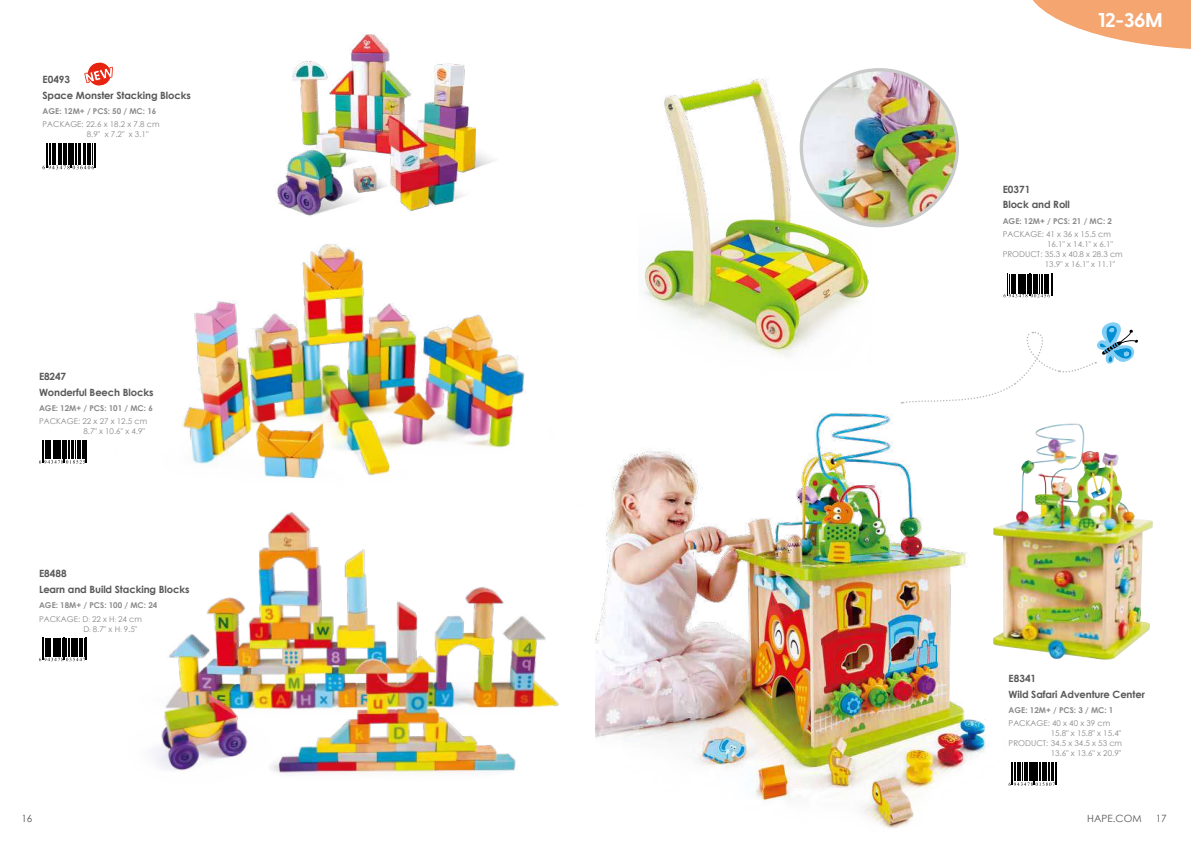
<style>
.page{position:relative;width:1191px;height:842px;background:#fff}
.page>*{position:absolute;margin:0;border:0;box-sizing:border-box;transform-origin:0 0}
.t1{font:700 20px "Greycliff CF";color:#fff}
.t2{font:700 10px/15.7px "Century Gothic";letter-spacing:-.01em;color:#595757}
.t3{font:10px "Century Gothic";color:#595757}
.t4{font:8px/10.1px "Century Gothic";color:#898989;text-align:right}
.t5{font:700 8px/13.1px "Century Gothic";color:#898989}
.s1{font-weight:400}
.s2{font-family:"Adobe Song Std";font-weight:300}
</style>
<div class="page">
<img style="left:153px;top:532px;width:407px;height:241px">
<img style="left:181px;top:244px;width:344px;height:288px">
<svg style="left:39px;top:638px;width:48px;height:23px"></svg>
<svg style="left:39px;top:440px;width:48px;height:24px"></svg>
<svg style="left:43px;top:143px;width:53px;height:26px"></svg>
<img style="left:277px;top:34px;width:218px;height:182px">
<img style="left:644px;top:68px;width:264px;height:287px">
<svg style="left:1003px;top:274px;width:50px;height:23px"></svg>
<img style="left:595px;top:413px;width:391px;height:415px">
<img style="left:993px;top:424px;width:160px;height:236px">
<svg style="left:1008px;top:762px;width:49px;height:24px"></svg>
<img style="left:801px;top:70px;width:156px;height:156px;border-radius:78px">
<div style="left:799px;top:68px;width:160px;height:159px;border:3px solid #c9caca;border-radius:50%"></div>
<svg style="left:901px;top:322px;width:237px;height:82px"></svg>
<svg style="left:84px;top:62px;width:29px;height:24px"></svg>
<svg style="left:1033px;top:0;width:158px;height:49px"></svg>
<p class="t2" style="left:43px;top:71px;width:150px">E0493<br>Space Monster Stacking Blocks</p>
<p class="t5" style="left:43px;top:104px;width:115px">AGE: 12M+ / PCS: 50 / MC: 16</p>
<p class="t4" style="left:87px;top:119px;width:74px;text-align:left;text-indent:-44px">PACKAGE: 22.6 x 18.2 x 7.8 cm<br>8.9" x 7.2" x 3.1"</p>
<p class="t2" style="left:39px;top:368px;width:116px">E8247<br>Wonderful Beech Blocks</p>
<p class="t5" style="left:39px;top:401px;width:115px">AGE: 12M+ / PCS: 101 / MC: 6</p>
<p class="t4" style="left:39px;top:416px;width:110px">PACKAGE: 22 x 27 x 12.5 cm<br>8.7" x 10.6" x 4.9"</p>
<p class="t2" style="left:39px;top:565px;width:152px">E8488<br>Learn and Build Stacking Blocks</p>
<p class="t5" style="left:39px;top:599px;width:120px">AGE: 18M+ / PCS: 100 / MC: 24<br><span class="s1">PACKAGE: D</span><span class="s2">:</span> <span class="s1">22 x H</span><span class="s2">:</span> <span class="s1">24 cm</span></p>
<p class="t4" style="left:83px;top:624px;width:55px">D<span class="s2">:</span> 8.7" x H<span class="s2">:</span> 9.5"</p>
<h1 class="t1" style="left:1098px;top:5px;width:66px">12-36M</h1>
<p class="t2" style="left:1002px;top:181px;width:69px">E0371<br>Block and Roll</p>
<p class="t5" style="left:1002px;top:214px;width:111px">AGE: 12M+ / PCS: 21 / MC: 2</p>
<p class="t4" style="left:1002px;top:229px;width:110px">PACKAGE: 41 x 36 x 15.5 cm</p>
<p class="t4" style="left:1047px;top:239px;width:68px">16.1" x 14.1" x 6.1"</p>
<p class="t4" style="left:1002px;top:249px;width:122px">PRODUCT: 35.3 x 40.8 x 28.3 cm</p>
<p class="t4" style="left:1044px;top:259px;width:72px">13.9" x 16.1" x 11.1"</p>
<p class="t2" style="left:1008px;top:670px;width:138px">E8341<br>Wild Safari Adventure Center</p>
<p class="t5" style="left:1008px;top:703px;width:106px">AGE: 12M+ / PCS: 3 / MC: 1</p>
<p class="t4" style="left:1008px;top:718px;width:103px">PACKAGE: 40 x 40 x 39 cm</p>
<p class="t4" style="left:1050px;top:728px;width:72px">15.8" x 15.8" x 15.4"</p>
<p class="t4" style="left:1008px;top:738px;width:115px">PRODUCT: 34.5 x 34.5 x 53 cm</p>
<p class="t4" style="left:1050px;top:748px;width:72px">13.6" x 13.6" x 20.9"</p>
<p class="t3" style="left:22px;top:812px;width:12px">16</p>
<p class="t3" style="left:1087px;top:812px;width:56px">HAPE.COM</p>
<p class="t3" style="left:1156px;top:812px;width:12px">17</p>
</div>
